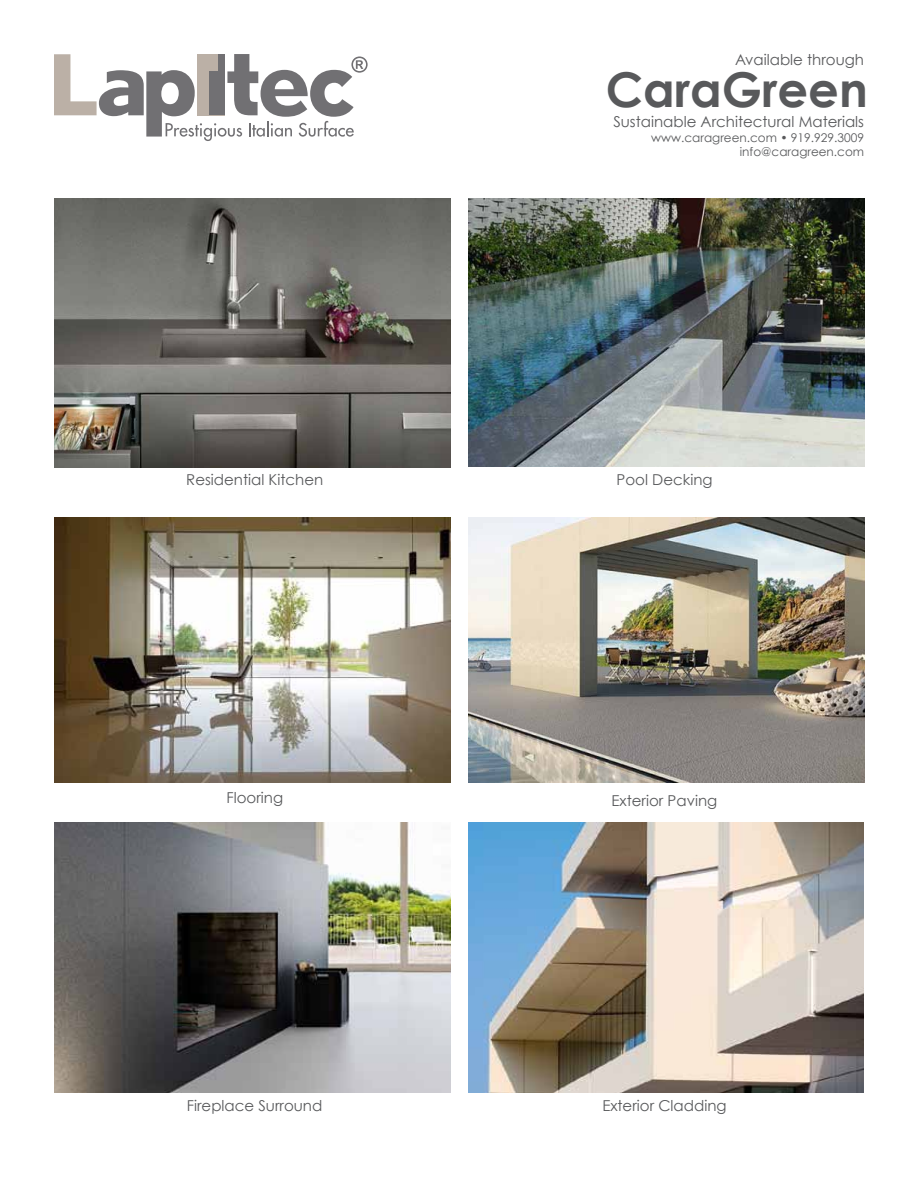
<style>
.page{position:relative;width:918px;height:1188px;background:#fff}
.page>*{position:absolute;margin:0;border:0;box-sizing:border-box;transform-origin:0 0}
.t1{font:700 48px "Century Gothic";color:#58595b}
.t2{font:15px "Century Gothic";color:#58595b}
.t3{font:12px/14.4px "Century Gothic";color:#58595b;text-align:right}
</style>
<div class="page">
<svg style="left:54px;top:54px;width:314px;height:87px"></svg>
<img style="left:54px;top:198px;width:396px;height:269px">
<img style="left:468px;top:198px;width:396px;height:268px">
<img style="left:54px;top:518px;width:396px;height:265px">
<img style="left:468px;top:518px;width:396px;height:265px">
<img style="left:468px;top:823px;width:396px;height:269px">
<img style="left:54px;top:823px;width:396px;height:269px">
<p class="t2" style="left:735px;top:51px;width:130px">Available through</p>
<p class="t2" style="left:186px;top:470px;width:139px">Residential Kitchen</p>
<h1 class="t1" style="left:606px;top:59px;width:264px">CaraGreen</h1>
<p class="t2" style="left:613px;top:113px;width:252px">Sustainable Architectural Materials</p>
<p class="t3" style="left:651px;top:130px;width:214px">www.caragreen.com • 919.929.3009 info@caragreen.com</p>
<p class="t2" style="left:617px;top:470px;width:98px">Pool Decking</p>
<p class="t2" style="left:226px;top:788px;width:58px">Flooring</p>
<p class="t2" style="left:611px;top:791px;width:107px">Exterior Paving</p>
<p class="t2" style="left:187px;top:1096px;width:137px">Fireplace Surround</p>
<p class="t2" style="left:602px;top:1096px;width:126px">Exterior Cladding</p>
</div>
